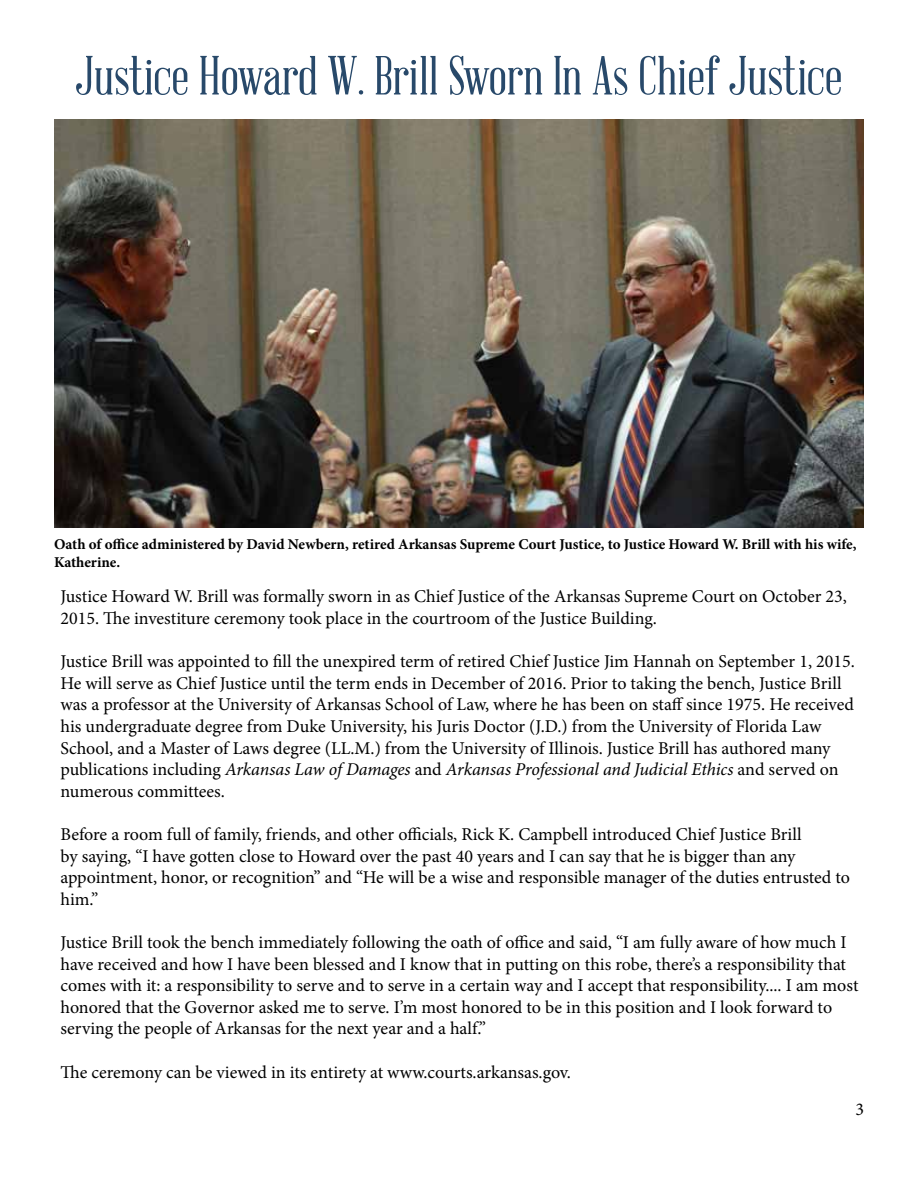
<style>
.page{position:relative;width:918px;height:1188px;background:#fff}
.page>*{position:absolute;margin:0;border:0;box-sizing:border-box;transform-origin:0 0}
.t1{font:54px "Abraham Lincoln";color:#28496a}
.t2{font:18px/21.6px "Minion Pro";letter-spacing:-.005em;color:#000}
.t3{font:700 15px/18px "Minion Pro";color:#000}
.s1{font-style:italic}
</style>
<div class="page">
<img style="left:54px;top:119px;width:810px;height:408px">
<h1 class="t1" style="left:76px;top:48px;width:768px">Justice Howard W. Brill Sworn In As Chief Justice</h1>
<p class="t3" style="left:54px;top:535px;width:804px">Oath of office administered by David Newbern, retired Arkansas Supreme Court Justice, to Justice Howard W. Brill with his wife,<br>Katherine.</p>
<p class="t2" style="left:60px;top:586px;width:788px">Justice Howard W. Brill was formally sworn in as Chief Justice of the Arkansas Supreme Court on October 23,<br>2015. The investiture ceremony took place in the courtroom of the Justice Building.</p>
<p class="t2" style="left:60px;top:651px;width:796px">Justice Brill was appointed to fill the unexpired term of retired Chief Justice Jim Hannah on September 1, 2015.<br>He will serve as Chief Justice until the term ends in December of 2016. Prior to taking the bench, Justice Brill was a professor at the University of Arkansas School of Law, where he has been on staff since 1975. He received his undergraduate degree from Duke University, his Juris Doctor (J.D.) from the University of Florida Law School, and a Master of Laws degree (LL.M.) from the University of Illinois. Justice Brill has authored many publications including <span class="s1">Arkansas Law of Damages</span> and <span class="s1">Arkansas Professional and Judicial Ethics</span> and served on numerous committees.</p>
<p class="t2" style="left:60px;top:823px;width:791px">Before a room full of family, friends, and other officials, Rick K. Campbell introduced Chief Justice Brill<br>by saying, “I have gotten close to Howard over the past 40 years and I can say that he is bigger than any appointment, honor, or recognition” and “He will be a wise and responsible manager of the duties entrusted to him.”</p>
<p class="t2" style="left:60px;top:931px;width:800px">Justice Brill took the bench immediately following the oath of office and said, “I am fully aware of how much I have received and how I have been blessed and I know that in putting on this robe, there’s a responsibility that comes with it: a responsibility to serve and to serve in a certain way and I accept that responsibility.... I am most honored that the Governor asked me to serve. I’m most honored to be in this position and I look forward to serving the people of Arkansas for the next year and a half.”</p>
<p class="t2" style="left:60px;top:1061px;width:512px">The ceremony can be viewed in its entirety at www.courts.arkansas.gov.</p>
<p class="t2" style="left:855px;top:1098px;width:10px">3</p>
</div>
